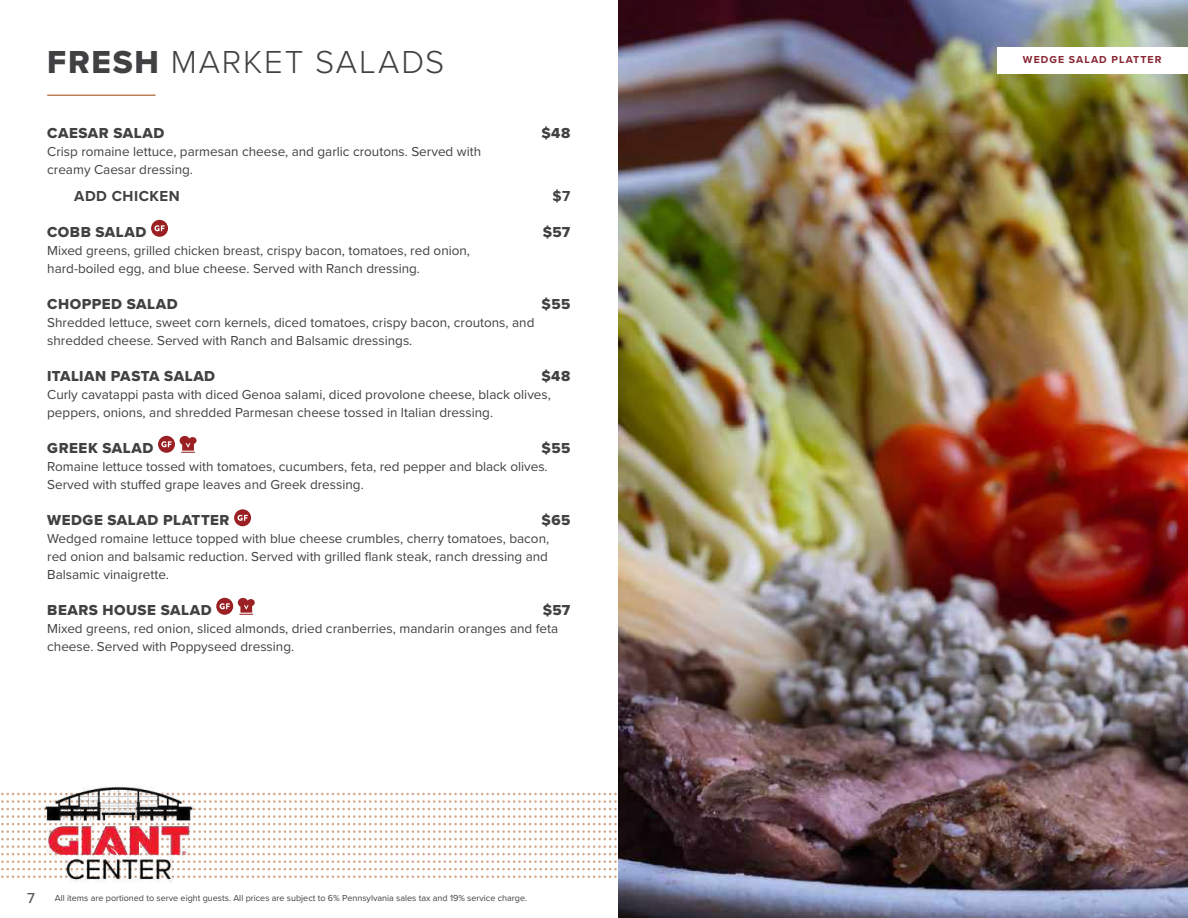
<style>
.page{position:relative;width:1188px;height:918px;background:#fff}
.page>*{position:absolute;margin:0;border:0;box-sizing:border-box;transform-origin:0 0}
.t1{font:300 33px "Proxima Nova";letter-spacing:.055em;color:#414042}
.t2{font:15px "Proxima Nova Extrabld";letter-spacing:.035em;color:#414042}
.t3{font:700 15px "Proxima Nova";letter-spacing:.035em;color:#414042}
.t4{font:500 15px "Proxima Nova";color:#58595b}
.t5{font:13.5px/18px "Proxima Nova";color:#414042}
.t6{font:700 10.5px "Proxima Nova";letter-spacing:.1em;color:#892532}
.t7{font:9px "Proxima Nova";color:#414042}
.s1{font-family:"Proxima Nova Extrabld";font-weight:400}
</style>
<div class="page">
<svg style="left:1px;top:793px;width:618px;height:85px"></svg>
<img style="left:619px;top:0;width:569px;height:918px">
<div style="left:151px;top:220px;width:17px;height:17px;background:#9a2023;border-radius:50%"></div>
<svg style="left:154px;top:225px;width:11px;height:6px"></svg>
<div style="left:158px;top:436px;width:17px;height:17px;background:#9a2023;border-radius:50%"></div>
<svg style="left:161px;top:441px;width:11px;height:6px"></svg>
<svg style="left:180px;top:436px;width:17px;height:17px"></svg>
<div style="left:234px;top:509px;width:17px;height:17px;background:#9a2023;border-radius:50%"></div>
<svg style="left:237px;top:515px;width:11px;height:6px"></svg>
<div style="left:216px;top:598px;width:17px;height:17px;background:#9a2023;border-radius:50%"></div>
<svg style="left:220px;top:603px;width:10px;height:6px"></svg>
<svg style="left:238px;top:598px;width:17px;height:17px"></svg>
<hr style="left:47px;top:94px;width:109px;height:2px;background:#ab5f28">
<div style="left:997px;top:47px;width:191px;height:27px;background:#fff"></div>
<img style="left:11px;top:786px;width:216px;height:97px">
<h1 class="t1" style="left:47px;top:38px;width:399px"><span class="s1">FRESH</span> MARKET SALADS</h1>
<p class="t6" style="left:1023px;top:52px;width:140px">WEDGE SALAD PLATTER</p>
<p class="t2" style="left:47px;top:122px;width:119px">CAESAR SALAD</p>
<p class="t2" style="left:541px;top:122px;width:30px">$48</p>
<p class="t5" style="left:47px;top:142px;width:435px">Crisp romaine lettuce, parmesan cheese, and garlic croutons. Served with creamy Caesar dressing.</p>
<p class="t3" style="left:74px;top:185px;width:107px">ADD CHICKEN</p>
<p class="t3" style="left:553px;top:185px;width:19px">$7</p>
<p class="t2" style="left:47px;top:221px;width:101px">COBB SALAD</p>
<p class="t2" style="left:543px;top:221px;width:29px">$57</p>
<p class="t5" style="left:47px;top:241px;width:424px">Mixed greens, grilled chicken breast, crispy bacon, tomatoes, red onion, hard-boiled egg, and blue cheese. Served with Ranch dressing.</p>
<p class="t2" style="left:47px;top:293px;width:132px">CHOPPED SALAD</p>
<p class="t2" style="left:542px;top:293px;width:30px">$55</p>
<p class="t5" style="left:47px;top:313px;width:489px">Shredded lettuce, sweet corn kernels, diced tomatoes, crispy bacon, croutons, and shredded cheese. Served with Ranch and Balsamic dressings.</p>
<p class="t2" style="left:47px;top:365px;width:169px">ITALIAN PASTA SALAD</p>
<p class="t2" style="left:541px;top:365px;width:30px">$48</p>
<p class="t5" style="left:47px;top:385px;width:505px">Curly cavatappi pasta with diced Genoa salami, diced provolone cheese, black olives, peppers, onions, and shredded Parmesan cheese tossed in Italian dressing.</p>
<p class="t2" style="left:47px;top:437px;width:108px">GREEK SALAD</p>
<p class="t2" style="left:542px;top:437px;width:30px">$55</p>
<p class="t5" style="left:47px;top:457px;width:502px">Romaine lettuce tossed with tomatoes, cucumbers, feta, red pepper and black olives.<br>Served with stuffed grape leaves and Greek dressing.</p>
<p class="t2" style="left:47px;top:509px;width:184px">WEDGE SALAD PLATTER</p>
<p class="t2" style="left:542px;top:509px;width:30px">$65</p>
<p class="t5" style="left:47px;top:529px;width:503px;text-align:justify">Wedged romaine lettuce topped with blue cheese crumbles, cherry tomatoes, bacon, red onion and balsamic reduction. Served with grilled flank steak, ranch dressing and Balsamic vinaigrette.</p>
<p class="t2" style="left:47px;top:599px;width:166px">BEARS HOUSE SALAD</p>
<p class="t2" style="left:543px;top:599px;width:29px">$57</p>
<p class="t5" style="left:47px;top:619px;width:513px">Mixed greens, red onion, sliced almonds, dried cranberries, mandarin oranges and feta cheese. Served with Poppyseed dressing.</p>
<p class="t4" style="left:27px;top:887px;width:9px">7</p>
<p class="t7" style="left:55px;top:891px;width:474px">All items are portioned to serve eight guests. All prices are subject to 6% Pennsylvania sales tax and 19% service charge.</p>
</div>
